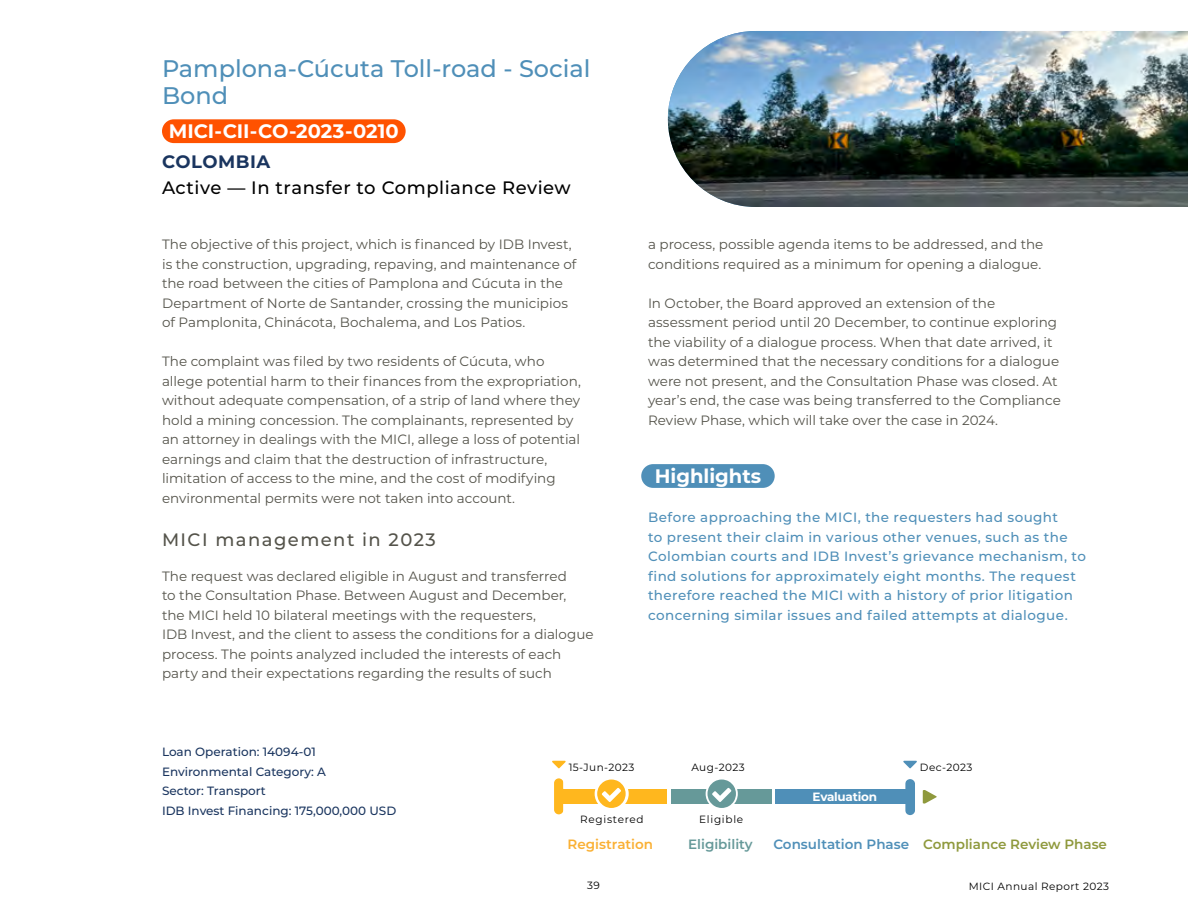
<style>
.page{position:relative;width:1188px;height:918px;background:#fff}
.page>*{position:absolute;margin:0;border:0;box-sizing:border-box;transform-origin:0 0}
.TITLE_FICHAS_CONSULTATION_CELESTE{font:500 24px/27px "Montserrat";color:#4f8fb8}
.PROJECT_NUMBER_BIG_RIGHT___SHADEEEEE_ORA{font:700 19.5px "Montserrat";color:#fff}
.TITLE_DESTACADO_FVO_BLUE_HUEVITO{font:700 19.5px "Montserrat";color:#fff}
.Project_STATUS_FVO_Verde{font:500 18px "Montserrat";letter-spacing:.03em;color:#000}
.TITLE_GESTION_ETC{font:500 18px "Montserrat";letter-spacing:.08em;color:#54534a}
.PAIS_AGREGADO{font:700 18px "Montserrat";letter-spacing:.03em;color:#1a355f}
.TEXT_FICHAS{font:13.5px/19.5px "Montserrat";color:#54534a}
.TEXTO_DESTACADO_CONSULTA{font:500 13.5px/19.5px "Montserrat";letter-spacing:.03em;color:#4f8fb8}
.t1{font:600 13.5px "Montserrat";color:#8f993d}
.t2{font:600 13.5px "Montserrat";color:#4f8fb8}
.t3{font:600 13.5px "Montserrat";color:#fab033}
.t4{font:600 13.5px "Montserrat";color:#699}
.t5{font:500 12px/19.5px "Montserrat";color:#1a355f}
.t6{font:700 12px "Montserrat";letter-spacing:-.02em;color:#fff}
.t7{font:10.5px "Montserrat";letter-spacing:.04em;color:#000}
.t8{font:10.5px "Montserrat";letter-spacing:.07em;color:#000}
</style>
<div class="page">
<div style="left:162px;top:119px;width:244px;height:24px;background:#ff5200;border-radius:12px"></div>
<svg style="left:923px;top:790px;width:14px;height:14px"></svg>
<div style="left:557px;top:790px;width:110px;height:14px;background:#ffb71e"></div>
<svg style="left:563px;top:782px;width:1px;height:28px"></svg>
<div style="left:554px;top:778px;width:9px;height:36px;background:#ffb71e"></div>
<div style="left:595px;top:777px;width:34px;height:34px;border:4px solid #fff;border-radius:50%"></div>
<svg style="left:597px;top:780px;width:29px;height:28px"></svg>
<svg style="left:552px;top:761px;width:14px;height:7px"></svg>
<div style="left:671px;top:790px;width:101px;height:14px;background:#699"></div>
<div style="left:706px;top:778px;width:32px;height:32px;border:7px solid #fff;border-radius:50%"></div>
<svg style="left:708px;top:780px;width:28px;height:28px"></svg>
<div style="left:776px;top:790px;width:138px;height:14px;background:#4f8fb8"></div>
<svg style="left:903px;top:761px;width:14px;height:7px"></svg>
<div style="left:905px;top:779px;width:10px;height:36px;background:#4f8fb8"></div>
<div style="left:641px;top:464px;width:134px;height:24px;background:#4f8fb8;border-radius:12px"></div>
<img style="left:668px;top:31px;width:520px;height:176px">
<p class="TITLE_FICHAS_CONSULTATION_CELESTE" style="left:162px;top:54px;width:430px">Pamplona-Cúcuta Toll-road - Social<br>Bond</p>
<p class="PROJECT_NUMBER_BIG_RIGHT___SHADEEEEE_ORA" style="left:169px;top:117px;width:232px">MICI-CII-CO-2023-0210</p>
<p class="PAIS_AGREGADO" style="left:162px;top:149px;width:110px">COLOMBIA</p>
<p class="Project_STATUS_FVO_Verde" style="left:162px;top:176px;width:410px">Active — In transfer to Compliance Review</p>
<p class="TEXT_FICHAS" style="left:162px;top:234px;width:416px">The objective of this project, which is financed by IDB Invest, is the construction, upgrading, repaving, and maintenance of the road between the cities of Pamplona and Cúcuta in the Department of Norte de Santander, crossing the municipios of Pamplonita, Chinácota, Bochalema, and Los Patios.</p>
<p class="TEXT_FICHAS" style="left:162px;top:351px;width:420px">The complaint was filed by two residents of Cúcuta, who allege potential harm to their finances from the expropriation, without adequate compensation, of a strip of land where they hold a mining concession. The complainants, represented by an attorney in dealings with the MICI, allege a loss of potential earnings and claim that the destruction of infrastructure, limitation of access to the mine, and the cost of modifying environmental permits were not taken into account.</p>
<p class="TITLE_GESTION_ETC" style="left:162px;top:527px;width:275px">MICI management in 2023</p>
<p class="TEXT_FICHAS" style="left:162px;top:565px;width:433px">The request was declared eligible in August and transferred<br>to the Consultation Phase. Between August and December,<br>the MICI held 10 bilateral meetings with the requesters,<br>IDB Invest, and the client to assess the conditions for a dialogue process. The points analyzed included the interests of each party and their expectations regarding the results of such</p>
<p class="TEXT_FICHAS" style="left:648px;top:234px;width:397px">a process, possible agenda items to be addressed, and the conditions required as a minimum for opening a dialogue.</p>
<p class="TEXT_FICHAS" style="left:648px;top:292px;width:414px">In October, the Board approved an extension of the assessment period until 20 December, to continue exploring the viability of a dialogue process. When that date arrived, it was determined that the necessary conditions for a dialogue were not present, and the Consultation Phase was closed. At year’s end, the case was being transferred to the Compliance Review Phase, which will take over the case in 2024.</p>
<p class="TITLE_DESTACADO_FVO_BLUE_HUEVITO" style="left:655px;top:462px;width:108px">Highlights</p>
<p class="TEXTO_DESTACADO_CONSULTA" style="left:648px;top:507px;width:439px">Before approaching the MICI, the requesters had sought<br>to present their claim in various other venues, such as the Colombian courts and IDB Invest’s grievance mechanism, to find solutions for approximately eight months. The request therefore reached the MICI with a history of prior litigation concerning similar issues and failed attempts at dialogue.</p>
<p class="t5" style="left:162px;top:742px;width:236px">Loan Operation: 14094-01<br>Environmental Category: A<br>Sector: Transport<br>IDB Invest Financing: 175,000,000 USD</p>
<p class="t7" style="left:569px;top:760px;width:67px">15-Jun-2023</p>
<p class="t8" style="left:580px;top:812px;width:65px">Registered</p>
<p class="t7" style="left:691px;top:760px;width:55px">Aug-2023</p>
<p class="t8" style="left:699px;top:812px;width:46px">Eligible</p>
<p class="t6" style="left:813px;top:788px;width:66px">Evaluation</p>
<p class="t3" style="left:568px;top:835px;width:87px">Registration</p>
<p class="t4" style="left:688px;top:835px;width:66px">Eligibility</p>
<p class="t2" style="left:773px;top:834px;width:137px">Consultation Phase</p>
<p class="t7" style="left:920px;top:760px;width:54px">Dec-2023</p>
<p class="t1" style="left:923px;top:835px;width:185px">Compliance Review Phase</p>
<p class="t7" style="left:587px;top:878px;width:14px">39</p>
<p class="t7" style="left:969px;top:879px;width:142px">MICI Annual Report 2023</p>
</div>
